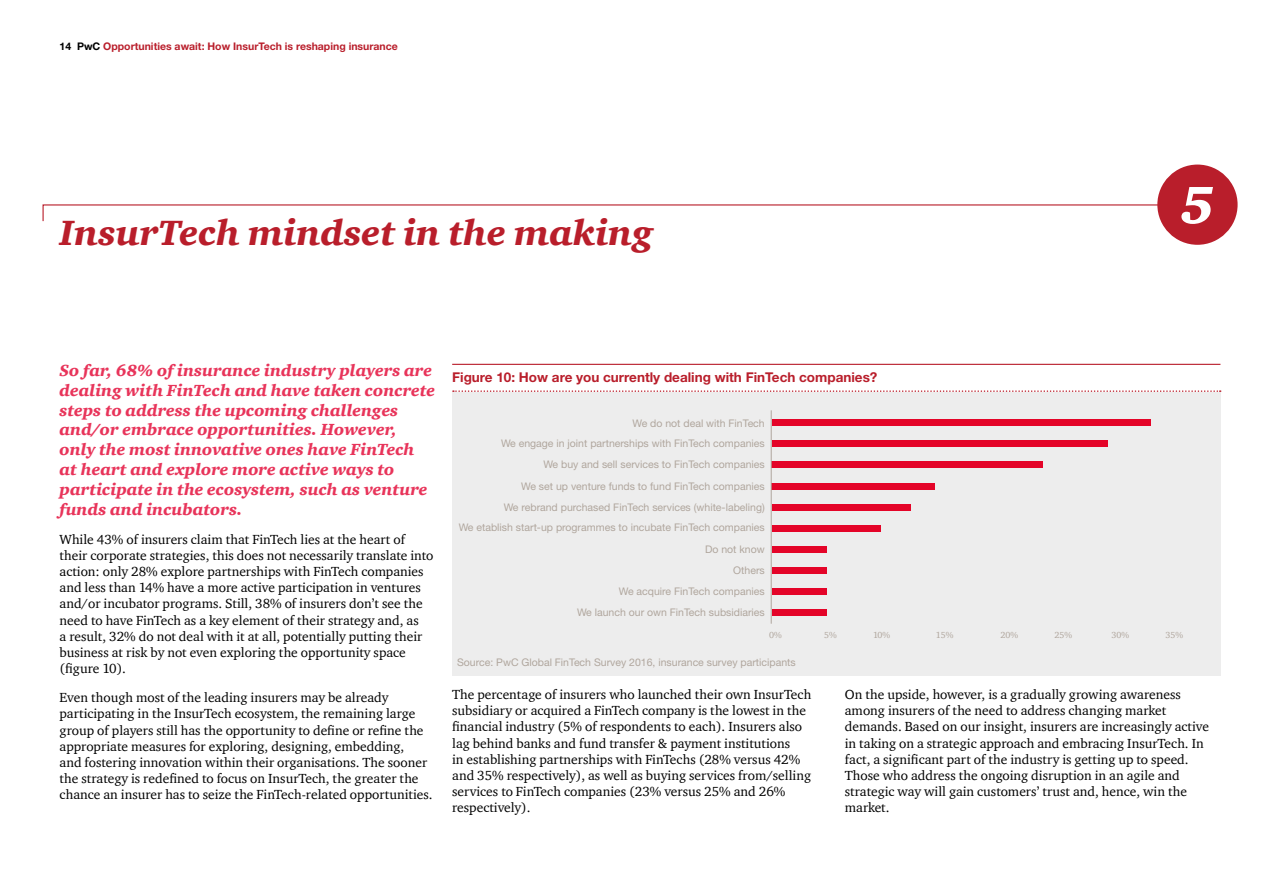
<style>
.page{position:relative;width:1263px;height:893px;background:#fff}
.page>*{position:absolute;margin:0;border:0;box-sizing:border-box;transform-origin:0 0}
.t1{font:italic 900 54px "ITC Charter Com";color:#fff}
.t2{font:italic 900 36px "ITC Charter Com";color:#b91e2b}
.t3{font:italic 900 16.5px/19.8px "ITC Charter Com";color:#e8345a}
.t4{font:13.5px/16.2px "ITC Charter Com";color:#000}
.t5{font:700 13.5px "Helvetica Neue LT Std";color:#b91e2b}
.t6{font:10.5px/21px "Helvetica Neue LT Std";color:#b0a69d;text-align:right}
.t7{font:700 10.5px "Helvetica Neue LT Std";color:#b91e2b}
.t8{font:9px "ITC Charter Com";color:#b0a69d}
.s1{color:#000}
</style>
<div class="page">
<div style="left:452px;top:392px;width:768px;height:284px;background:#ededed"></div>
<hr style="left:452px;top:364px;width:768px;height:1px;background:#b91e2b">
<svg style="left:453px;top:390px;width:768px;height:2px"></svg>
<div style="left:772px;top:419px;width:379px;height:7px;background:#e40428"></div>
<div style="left:772px;top:440px;width:336px;height:7px;background:#e40428"></div>
<div style="left:771px;top:462px;width:271px;height:6px;background:#e40428"></div>
<div style="left:771px;top:483px;width:163px;height:6px;background:#e40428"></div>
<div style="left:772px;top:504px;width:139px;height:6px;background:#e40428"></div>
<div style="left:772px;top:525px;width:109px;height:6px;background:#e40428"></div>
<div style="left:772px;top:546px;width:55px;height:7px;background:#e40428"></div>
<div style="left:772px;top:567px;width:55px;height:7px;background:#e40428"></div>
<div style="left:772px;top:588px;width:55px;height:7px;background:#e40428"></div>
<div style="left:772px;top:609px;width:55px;height:7px;background:#e40428"></div>
<hr style="left:771px;top:410px;width:1px;height:214px;background:#b0a69d">
<div style="left:1157px;top:165px;width:80px;height:80px;background:#b91e2b;border-radius:50%"></div>
<svg style="left:42px;top:204px;width:1120px;height:18px"></svg>
<p class="t7" style="left:60px;top:40px;width:340px"><span class="s1">14 PwC</span> Opportunities await: How InsurTech is reshaping insurance</p>
<h2 class="t2" style="left:60px;top:211px;width:595px">InsurTech mindset in the making</h2>
<h1 class="t1" style="left:1180px;top:172px;width:36px">5</h1>
<p class="t3" style="left:60px;top:360px;width:377px">So far, 68% of insurance industry players are dealing with FinTech and have taken concrete steps to address the upcoming challenges and/or embrace opportunities. However, only the most innovative ones have FinTech at heart and explore more active ways to participate in the ecosystem, such as venture funds and incubators.</p>
<p class="t4" style="left:60px;top:531px;width:376px">While 43% of insurers claim that FinTech lies at the heart of their corporate strategies, this does not necessarily translate into action: only 28% explore partnerships with FinTech companies and less than 14% have a more active participation in ventures and/or incubator programs. Still, 38% of insurers don’t see the need to have FinTech as a key element of their strategy and, as<br>a result, 32% do not deal with it at all, potentially putting their business at risk by not even exploring the opportunity space (figure 10).</p>
<p class="t4" style="left:60px;top:689px;width:375px">Even though most of the leading insurers may be already participating in the InsurTech ecosystem, the remaining large group of players still has the opportunity to define or refine the appropriate measures for exploring, designing, embedding,<br>and fostering innovation within their organisations. The sooner the strategy is redefined to focus on InsurTech, the greater the chance an insurer has to seize the FinTech-related opportunities.</p>
<p class="t4" style="left:845px;top:686px;width:366px">On the upside, however, is a gradually growing awareness among insurers of the need to address changing market demands. Based on our insight, insurers are increasingly active in taking on a strategic approach and embracing InsurTech. In fact, a significant part of the industry is getting up to speed.<br>Those who address the ongoing disruption in an agile and strategic way will gain customers’ trust and, hence, win the market.</p>
<p class="t5" style="left:452px;top:369px;width:427px">Figure 10: How are you currently dealing with FinTech companies?</p>
<p class="t6" style="left:459px;top:412px;width:307px">We do not deal with FinTech<br>We engage in joint partnerships with FinTech companies<br>We buy and sell services to FinTech companies<br>We set up venture funds to fund FinTech companies<br>We rebrand purchased FinTech services (white-labeling)<br>We etablish start-up programmes to incubate FinTech companies Do not know<br>Others<br>We acquire FinTech companies<br>We launch our own FinTech subsidiaries</p>
<p class="t8" style="left:769px;top:630px;width:14px">0%</p>
<p class="t8" style="left:824px;top:630px;width:14px">5%</p>
<p class="t8" style="left:873px;top:630px;width:19px">10%</p>
<p class="t8" style="left:936px;top:630px;width:19px">15%</p>
<p class="t8" style="left:1000px;top:630px;width:19px">20%</p>
<p class="t8" style="left:1054px;top:630px;width:19px">25%</p>
<p class="t8" style="left:1111px;top:630px;width:19px">30%</p>
<p class="t8" style="left:1165px;top:630px;width:19px">35%</p>
<p class="t6" style="left:457px;top:652px;width:340px">Source: PwC Global FinTech Survey 2016, insurance survey participants</p>
<p class="t4" style="left:452px;top:686px;width:361px">The percentage of insurers who launched their own InsurTech subsidiary or acquired a FinTech company is the lowest in the financial industry (5% of respondents to each). Insurers also lag behind banks and fund transfer &amp; payment institutions<br>in establishing partnerships with FinTechs (28% versus 42% and 35% respectively), as well as buying services from/selling services to FinTech companies (23% versus 25% and 26% respectively).</p>
</div>
